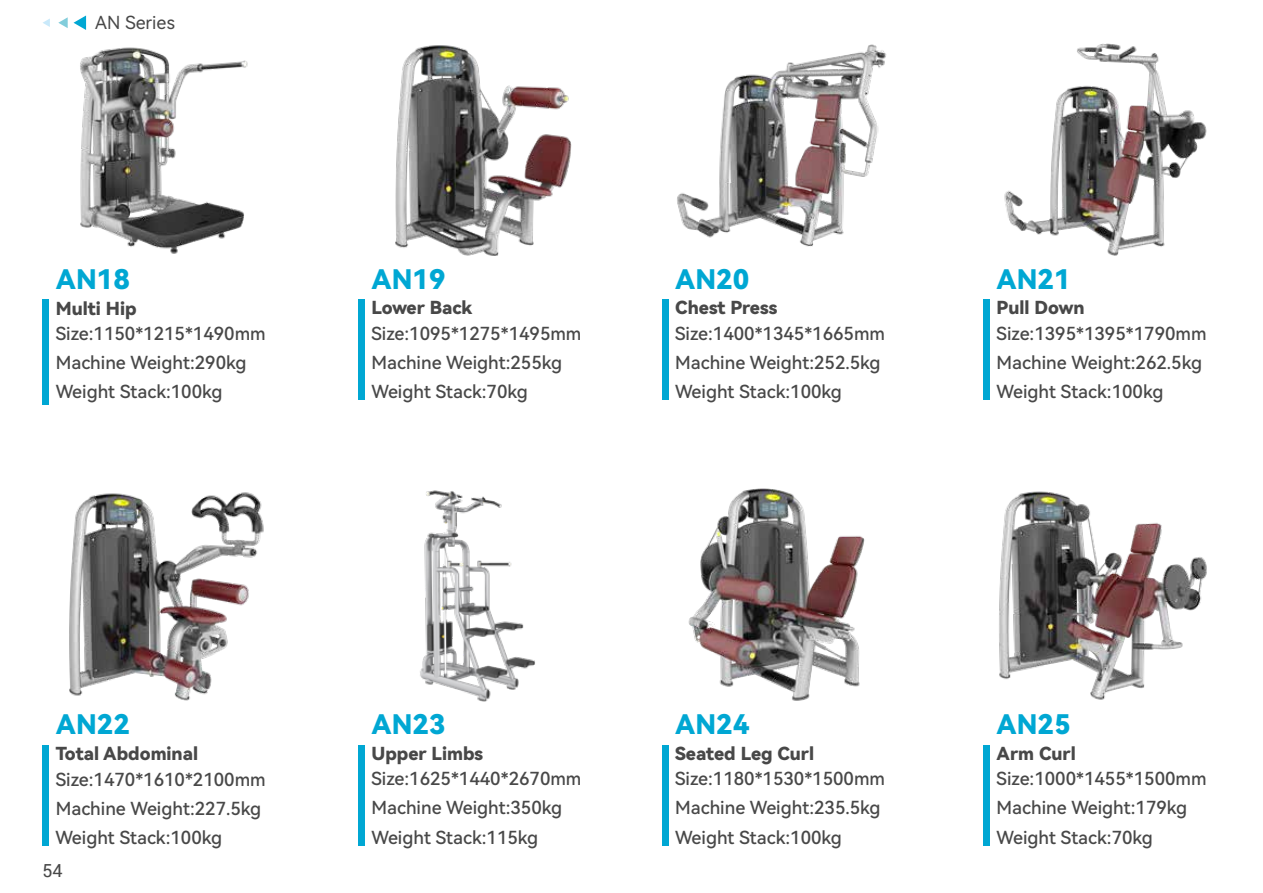
<style>
.page{position:relative;width:1263px;height:893px;background:#fff}
.page>*{position:absolute;margin:0;border:0;box-sizing:border-box;transform-origin:0 0}
.t1{font:27px "Harmony OS Sans SC Black";color:#00a7d3}
.t2{font:18px/29.1px "Harmony OS Sans SC Medium";color:#484848}
.t3{font:18px "Harmony OS Sans SC Black";color:#484848}
.t4{font:18px "Harmony OS Sans SC";color:#484848}
.t5{font:18px "Roboto";color:#484848}
</style>
<div class="page">
<img style="left:420px;top:490px;width:115px;height:212px">
<div style="left:358px;top:745px;width:7px;height:100px;background:#00a7d3"></div>
<div style="left:662px;top:745px;width:7px;height:100px;background:#00a7d3"></div>
<img style="left:688px;top:488px;width:177px;height:213px">
<div style="left:983px;top:745px;width:7px;height:101px;background:#00a7d3"></div>
<img style="left:999px;top:491px;width:208px;height:209px">
<div style="left:358px;top:299px;width:7px;height:101px;background:#00a7d3"></div>
<img style="left:395px;top:45px;width:177px;height:211px">
<div style="left:662px;top:299px;width:7px;height:101px;background:#00a7d3"></div>
<img style="left:677px;top:44px;width:210px;height:203px">
<div style="left:983px;top:299px;width:7px;height:101px;background:#00a7d3"></div>
<img style="left:1004px;top:43px;width:203px;height:213px">
<img style="left:69px;top:492px;width:195px;height:209px">
<div style="left:43px;top:745px;width:6px;height:101px;background:#00a7d3"></div>
<div style="left:43px;top:299px;width:6px;height:106px;background:#00a7d3"></div>
<img style="left:80px;top:47px;width:168px;height:207px">
<svg style="left:74px;top:16px;width:12px;height:14px"></svg>
<svg style="left:58px;top:17px;width:10px;height:11px"></svg>
<svg style="left:43px;top:18px;width:7px;height:9px"></svg>
<p class="t4" style="left:95px;top:10px;width:81px">AN Series</p>
<h1 class="t1" style="left:56px;top:260px;width:76px">AN18</h1>
<p class="t3" style="left:56px;top:296px;width:82px">Multi Hip</p>
<p class="t2" style="left:56px;top:318px;width:211px">Size:1150*1215*1490mm<br>Machine Weight:290kg</p>
<p class="t2" style="left:56px;top:377px;width:168px">Weight Stack:100kg</p>
<h1 class="t1" style="left:371px;top:260px;width:76px">AN19</h1>
<p class="t3" style="left:371px;top:295px;width:103px">Lower Back</p>
<p class="t2" style="left:371px;top:318px;width:211px">Size:1095*1275*1495mm<br>Machine Weight:255kg</p>
<p class="t2" style="left:371px;top:377px;width:158px">Weight Stack:70kg</p>
<h1 class="t1" style="left:675px;top:260px;width:76px">AN20</h1>
<p class="t3" style="left:675px;top:295px;width:104px">Chest Press</p>
<p class="t2" style="left:675px;top:318px;width:211px">Size:1400*1345*1665mm<br>Machine Weight:252.5kg</p>
<p class="t2" style="left:675px;top:376px;width:168px">Weight Stack:100kg</p>
<h1 class="t1" style="left:996px;top:260px;width:76px">AN21</h1>
<p class="t3" style="left:996px;top:295px;width:90px">Pull Down</p>
<p class="t2" style="left:996px;top:318px;width:211px">Size:1395*1395*1790mm<br>Machine Weight:262.5kg</p>
<p class="t2" style="left:996px;top:376px;width:168px">Weight Stack:100kg</p>
<h1 class="t1" style="left:56px;top:706px;width:76px">AN22</h1>
<p class="t3" style="left:56px;top:741px;width:144px">Total Abdominal</p>
<p class="t2" style="left:56px;top:764px;width:211px">Size:1470*1610*2100mm<br>Machine Weight:227.5kg</p>
<p class="t2" style="left:55px;top:822px;width:168px">Weight Stack:100kg</p>
<p class="t5" style="left:43px;top:857px;width:22px">54</p>
<h1 class="t1" style="left:371px;top:706px;width:76px">AN23</h1>
<p class="t3" style="left:371px;top:741px;width:113px">Upper Limbs</p>
<p class="t2" style="left:371px;top:763px;width:211px">Size:1625*1440*2670mm<br>Machine Weight:350kg<br>Weight Stack:115kg</p>
<h1 class="t1" style="left:675px;top:706px;width:76px">AN24</h1>
<p class="t3" style="left:675px;top:741px;width:141px">Seated Leg Curl</p>
<p class="t2" style="left:675px;top:764px;width:211px">Size:1180*1530*1500mm<br>Machine Weight:235.5kg</p>
<p class="t2" style="left:675px;top:822px;width:168px">Weight Stack:100kg</p>
<h1 class="t1" style="left:996px;top:706px;width:76px">AN25</h1>
<p class="t3" style="left:996px;top:741px;width:81px">Arm Curl</p>
<p class="t2" style="left:996px;top:764px;width:211px">Size:1000*1455*1500mm<br>Machine Weight:179kg</p>
<p class="t2" style="left:996px;top:822px;width:158px">Weight Stack:70kg</p>
</div>
